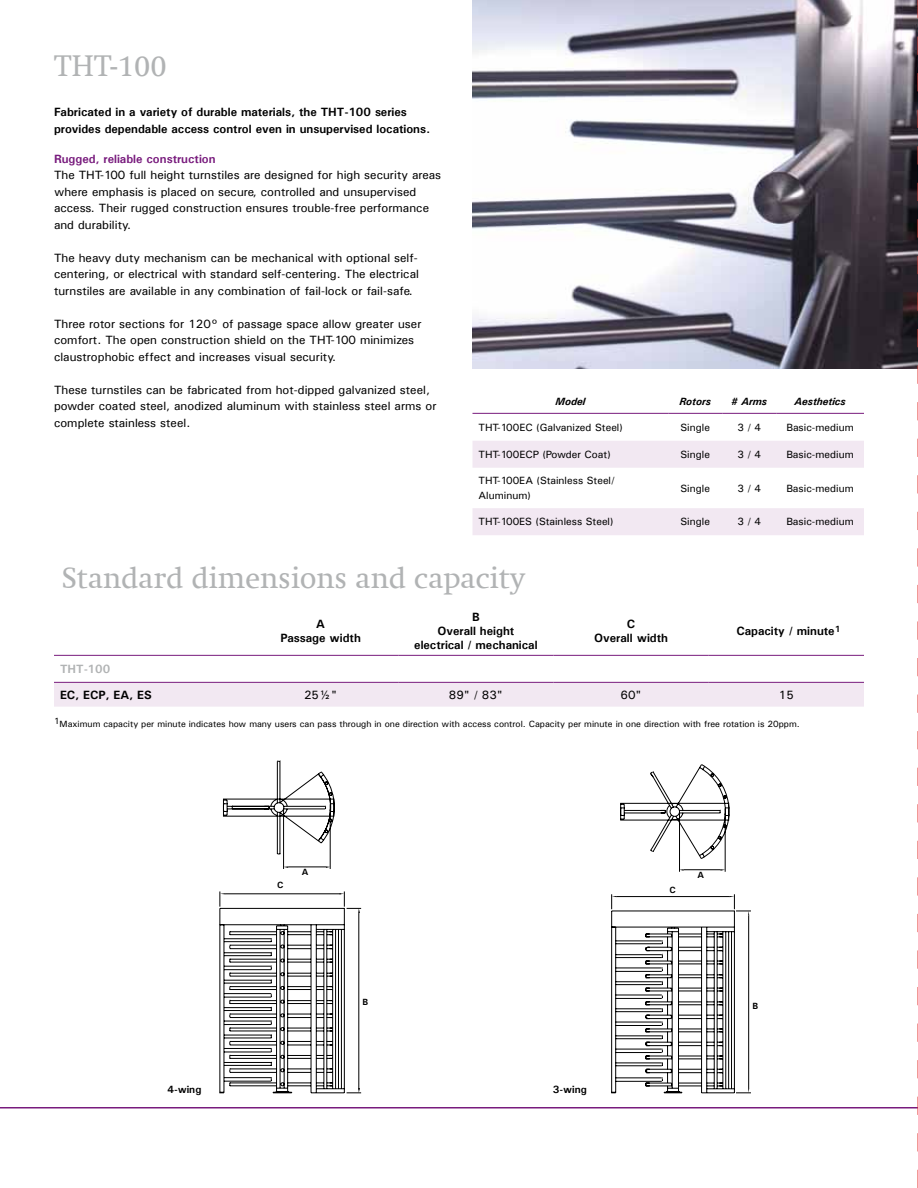
<style>
.page{position:relative;width:918px;height:1188px;background:#fff}
.page>*{position:absolute;margin:0;border:0;box-sizing:border-box;transform-origin:0 0}
.t1{font:30px "Swift Com";color:#b1b3b4}
.t2{font:12px/16.5px "Univers";color:#000}
.t3{font:700 12px/14.4px "Univers";color:#000;text-align:center}
.t4{font:700 12px "Univers";color:#781b7d}
.t5{font:700 12px "Univers";color:#b1b3b4}
.t6{font:10.5px/15px "Univers";color:#000}
.t7{font:italic 700 10.5px "Univers";color:#000}
.t8{font:700 10.5px "Univers";color:#000}
.t9{font:9px "Univers";color:#000}
.t10{font:700 9px "Univers";color:#000}
</style>
<div class="page">
<svg style="left:0;top:1107px;width:917px;height:2px;background:#99539d"></svg>
<div style="left:54px;top:683px;width:810px;height:24px;background:#f2e8f2"></div>
<hr style="left:54px;top:655px;width:189px;height:1px;background:#781b7d">
<hr style="left:243px;top:655px;width:155px;height:1px;background:#781b7d">
<hr style="left:398px;top:655px;width:156px;height:1px;background:#781b7d">
<hr style="left:554px;top:655px;width:155px;height:1px;background:#781b7d">
<hr style="left:709px;top:655px;width:155px;height:1px;background:#781b7d">
<hr style="left:54px;top:682px;width:189px;height:1px;background:#781b7d">
<hr style="left:243px;top:682px;width:155px;height:1px;background:#781b7d">
<hr style="left:398px;top:682px;width:156px;height:1px;background:#781b7d">
<hr style="left:554px;top:682px;width:155px;height:1px;background:#781b7d">
<hr style="left:709px;top:682px;width:155px;height:1px;background:#781b7d">
<svg style="left:472px;top:441px;width:392px;height:94px"></svg>
<hr style="left:472px;top:413px;width:196px;height:1px;background:#781b7d">
<hr style="left:668px;top:413px;width:54px;height:1px;background:#781b7d">
<hr style="left:722px;top:413px;width:54px;height:1px;background:#781b7d">
<hr style="left:776px;top:413px;width:88px;height:1px;background:#781b7d">
<img style="left:472px;top:0;width:445px;height:369px">
<svg style="left:917px;top:0;width:1px;height:1188px"></svg>
<svg style="left:223px;top:761px;width:112px;height:108px"></svg>
<svg style="left:219px;top:891px;width:142px;height:203px"></svg>
<svg style="left:620px;top:764px;width:109px;height:108px"></svg>
<svg style="left:611px;top:894px;width:140px;height:200px"></svg>
<h1 class="t1" style="left:54px;top:48px;width:114px">THT-100</h1>
<p class="t3" style="left:54px;top:104px;width:378px;line-height:16.5px;text-align:left">Fabricated in a variety of durable materials, the THT-100 series provides dependable access control even in unsupervised locations.</p>
<p class="t4" style="left:54px;top:151px;width:163px">Rugged, reliable construction</p>
<p class="t2" style="left:54px;top:167px;width:389px">The THT-100 full height turnstiles are designed for high security areas where emphasis is placed on secure, controlled and unsupervised access. Their rugged construction ensures trouble-free performance and durability.</p>
<p class="t2" style="left:54px;top:249px;width:367px;text-align:justify">The heavy duty mechanism can be mechanical with optional self&shy;centering, or electrical with standard self-centering. The electrical turnstiles are available in any combination of fail-lock or fail-safe.</p>
<p class="t2" style="left:54px;top:315px;width:369px">Three rotor sections for 120° of passage space allow greater user comfort. The open construction shield on the THT-100 minimizes claustrophobic effect and increases visual security.</p>
<p class="t2" style="left:54px;top:381px;width:384px">These turnstiles can be fabricated from hot-dipped galvanized steel, powder coated steel, anodized aluminum with stainless steel arms or complete stainless steel.</p>
<p class="t7" style="left:556px;top:395px;width:31px">Model</p>
<p class="t7" style="left:679px;top:395px;width:33px">Rotors</p>
<p class="t7" style="left:731px;top:395px;width:37px"># Arms</p>
<p class="t7" style="left:794px;top:395px;width:53px">Aesthetics</p>
<p class="t6" style="left:479px;top:420px;width:146px">THT-100EC (Galvanized Steel)</p>
<p class="t6" style="left:681px;top:420px;width:31px">Single</p>
<p class="t6" style="left:737px;top:420px;width:25px">3 / 4</p>
<p class="t6" style="left:786px;top:420px;width:69px">Basic-medium</p>
<p class="t6" style="left:478px;top:447px;width:134px">THT-100ECP (Powder Coat)</p>
<p class="t6" style="left:681px;top:447px;width:31px">Single</p>
<p class="t6" style="left:737px;top:447px;width:25px">3 / 4</p>
<p class="t6" style="left:786px;top:447px;width:69px">Basic-medium</p>
<p class="t6" style="left:478px;top:473px;width:138px">THT-100EA (Stainless Steel/<br>Aluminum)</p>
<p class="t6" style="left:681px;top:480px;width:31px">Single</p>
<p class="t6" style="left:737px;top:480px;width:25px">3 / 4</p>
<p class="t6" style="left:786px;top:480px;width:69px">Basic-medium</p>
<p class="t6" style="left:478px;top:514px;width:137px">THT-100ES (Stainless Steel)</p>
<p class="t6" style="left:681px;top:514px;width:31px">Single</p>
<p class="t6" style="left:737px;top:514px;width:25px">3 / 4</p>
<p class="t6" style="left:786px;top:514px;width:69px">Basic-medium</p>
<h1 class="t1" style="left:62px;top:560px;width:465px">Standard dimensions and capacity</h1>
<p class="t3" style="left:280px;top:616px;width:82px">A<br>Passage width</p>
<p class="t3" style="left:414px;top:609px;width:125px">B<br>Overall height electrical / mechanical</p>
<p class="t3" style="left:594px;top:616px;width:75px">C<br>Overall width</p>
<p class="t3" style="left:736px;top:623px;width:105px">Capacity / minute<sup>1</sup></p>
<p class="t5" style="left:60px;top:661px;width:52px">THT-100</p>
<p class="t3" style="left:60px;top:687px;width:93px">EC, ECP, EA, ES</p>
<p class="t2" style="left:304px;top:686px;width:34px">25½"</p>
<p class="t2" style="left:449px;top:686px;width:55px">89" / 83"</p>
<p class="t2" style="left:621px;top:686px;width:23px">60"</p>
<p class="t2" style="left:779px;top:686px;width:17px">15</p>
<p class="t9" style="left:54px;top:719px;width:747px">1Maximum capacity per minute indicates how many users can pass through in one direction with access control. Capacity per minute in one direction with free rotation is 20ppm.</p>
<p class="t10" style="left:302px;top:867px;width:8px">A</p>
<p class="t10" style="left:698px;top:869px;width:8px">A</p>
<p class="t10" style="left:277px;top:879px;width:8px">C</p>
<p class="t10" style="left:669px;top:884px;width:8px">C</p>
<p class="t10" style="left:362px;top:997px;width:7px">B</p>
<p class="t10" style="left:753px;top:1000px;width:7px">B</p>
<p class="t8" style="left:168px;top:1083px;width:35px">4-wing</p>
<p class="t8" style="left:553px;top:1083px;width:35px">3-wing</p>
</div>
